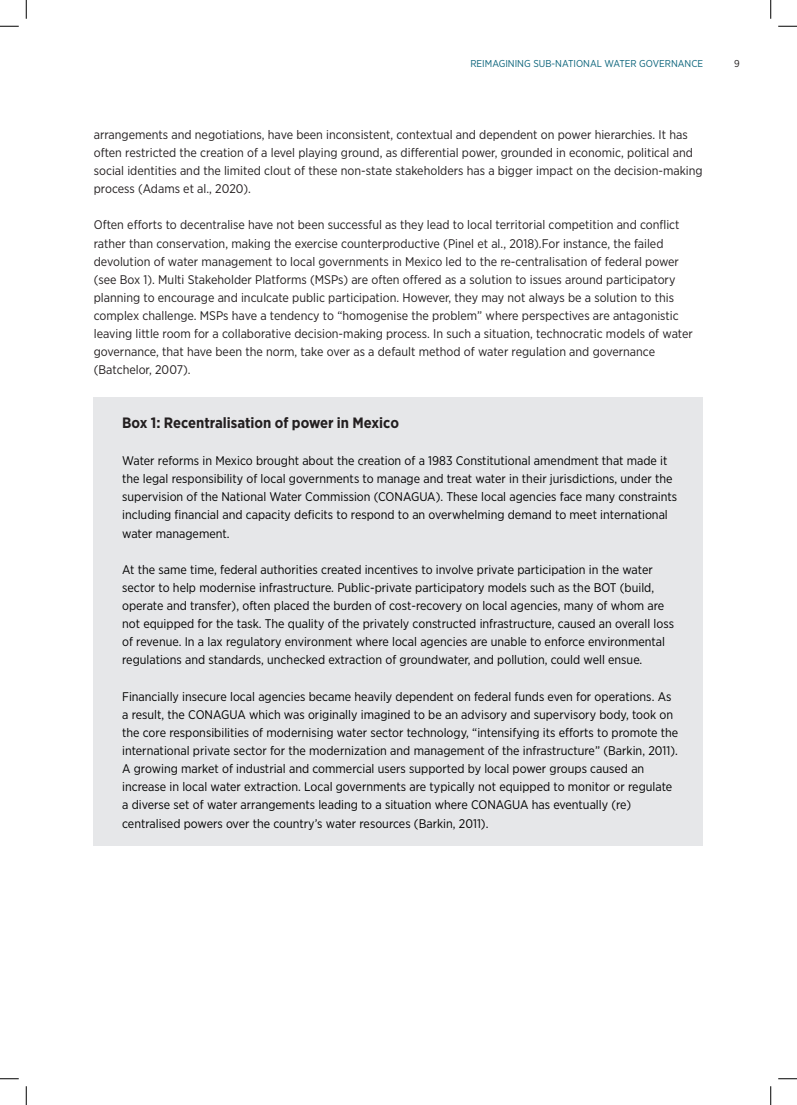
<style>
.page{position:relative;width:797px;height:1105px;background:#fff}
.page>*{position:absolute;margin:0;border:0;box-sizing:border-box;transform-origin:0 0}
.t1{font:700 15px "Gotham Narrow";color:#231f20}
.t2{font:12.5px/18.1px "Gotham Narrow";color:#000}
.t3{font:12.5px/18.1px "Gotham Narrow";color:#231f20}
.t4{font:10px "Gotham Narrow";color:#0b647b}
.t5{font:10px "Gotham Narrow";color:#231f20}
</style>
<div class="page">
<div style="left:94px;top:397px;width:609px;height:449px;background:#e6e7e9"></div>
<svg style="left:0;top:25px;width:19px;height:2px"></svg>
<svg style="left:778px;top:25px;width:19px;height:2px"></svg>
<svg style="left:0;top:1078px;width:19px;height:1px"></svg>
<svg style="left:778px;top:1078px;width:19px;height:1px"></svg>
<svg style="left:25px;top:0;width:2px;height:19px"></svg>
<svg style="left:25px;top:1086px;width:2px;height:19px"></svg>
<svg style="left:770px;top:0;width:1px;height:19px"></svg>
<svg style="left:770px;top:1086px;width:1px;height:19px"></svg>
<p class="t4" style="left:470px;top:57px;width:234px">REIMAGINING SUB-NATIONAL WATER GOVERNANCE</p>
<p class="t5" style="left:734px;top:57px;width:7px">9</p>
<p class="t3" style="left:94px;top:125px;width:610px">arrangements and negotiations, have been inconsistent, contextual and dependent on power hierarchies. It has often restricted the creation of a level playing ground, as differential power, grounded in economic, political and social identities and the limited clout of these non-state stakeholders has a bigger impact on the decision-making process (Adams et al., 2020).</p>
<p class="t3" style="left:94px;top:216px;width:600px">Often efforts to decentralise have not been successful as they lead to local territorial competition and conflict rather than conservation, making the exercise counterproductive (Pinel et al., 2018).For instance, the failed devolution of water management to local governments in Mexico led to the re-centralisation of federal power (see Box 1). Multi Stakeholder Platforms (MSPs) are often offered as a solution to issues around participatory planning to encourage and inculcate public participation. However, they may not always be a solution to this complex challenge. MSPs have a tendency to “homogenise the problem” where perspectives are antagonistic leaving little room for a collaborative decision-making process. In such a situation, technocratic models of water governance, that have been the norm, take over as a default method of water regulation and governance (Batchelor, 2007).</p>
<p class="t1" style="left:122px;top:413px;width:278px">Box 1: Recentralisation of power in Mexico</p>
<p class="t2" style="left:122px;top:451px;width:556px">Water reforms in Mexico brought about the creation of a 1983 Constitutional amendment that made it the legal responsibility of local governments to manage and treat water in their jurisdictions, under the supervision of the National Water Commission (CONAGUA). These local agencies face many constraints including financial and capacity deficits to respond to an overwhelming demand to meet international water management.</p>
<p class="t2" style="left:122px;top:560px;width:553px">At the same time, federal authorities created incentives to involve private participation in the water sector to help modernise infrastructure. Public-private participatory models such as the BOT (build, operate and transfer), often placed the burden of cost-recovery on local agencies, many of whom are not equipped for the task. The quality of the privately constructed infrastructure, caused an overall loss of revenue. In a lax regulatory environment where local agencies are unable to enforce environmental regulations and standards, unchecked extraction of groundwater, and pollution, could well ensue.</p>
<p class="t2" style="left:122px;top:687px;width:557px">Financially insecure local agencies became heavily dependent on federal funds even for operations. As a result, the CONAGUA which was originally imagined to be an advisory and supervisory body, took on the core responsibilities of modernising water sector technology, “intensifying its efforts to promote the international private sector for the modernization and management of the infrastructure” (Barkin, 2011).<br>A growing market of industrial and commercial users supported by local power groups caused an increase in local water extraction. Local governments are typically not equipped to monitor or regulate a diverse set of water arrangements leading to a situation where CONAGUA has eventually (re) centralised powers over the country’s water resources (Barkin, 2011).</p>
</div>
